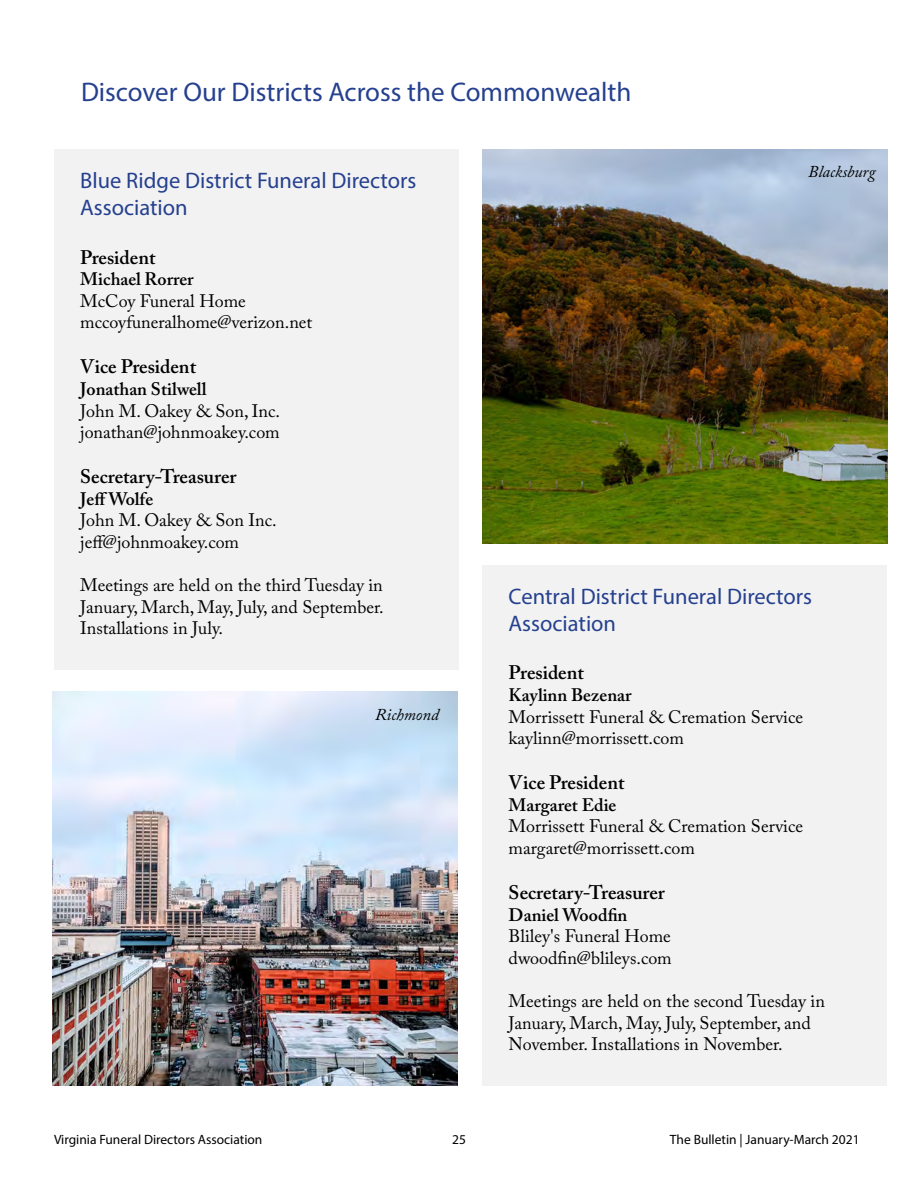
<style>
.page{position:relative;width:918px;height:1188px;background:#fff}
.page>*{position:absolute;margin:0;border:0;box-sizing:border-box;transform-origin:0 0}
.t1{font:27px "Myriad Pro";color:#25408f}
.t2{font:22.5px/27px "Myriad Pro";color:#25408f}
.t3{font:600 19.5px "Adobe Caslon Pro";color:#000}
.t4{font:18px/21.6px "Adobe Caslon Pro";color:#000}
.t5{font:600 18px "Adobe Caslon Pro";color:#000}
.t6{font:italic 16.5px "Adobe Caslon Pro";color:#000}
.t7{font:13.5px "Myriad Pro";color:#000}
</style>
<div class="page">
<div style="left:54px;top:149px;width:405px;height:521px;background:#f2f2f2"></div>
<div style="left:482px;top:565px;width:405px;height:520px;background:#f2f2f2"></div>
<img style="left:482px;top:149px;width:405px;height:395px">
<img style="left:53px;top:691px;width:405px;height:394px">
<h1 class="t1" style="left:81px;top:76px;width:552px">Discover Our Districts Across the Commonwealth</h1>
<p class="t6" style="left:808px;top:162px;width:69px">Blacksburg</p>
<p class="t2" style="left:80px;top:166px;width:338px">Blue Ridge District Funeral Directors<br>Association</p>
<p class="t3" style="left:80px;top:245px;width:77px">President</p>
<p class="t5" style="left:80px;top:268px;width:115px">Michael Rorrer</p>
<p class="t4" style="left:80px;top:290px;width:234px">McCoy Funeral Home mccoyfuneralhome@verizon.net</p>
<p class="t3" style="left:80px;top:355px;width:117px">Vice President</p>
<p class="t5" style="left:80px;top:378px;width:128px">Jonathan Stilwell</p>
<p class="t4" style="left:80px;top:400px;width:201px">John M. Oakey &amp; Son, Inc. jonathan@johnmoakey.com</p>
<p class="t3" style="left:80px;top:465px;width:158px">Secretary-Treasurer</p>
<p class="t5" style="left:80px;top:488px;width:74px">Jeff Wolfe</p>
<p class="t4" style="left:80px;top:509px;width:198px">John M. Oakey &amp; Son Inc. jeff@johnmoakey.com</p>
<p class="t4" style="left:80px;top:574px;width:305px;text-align:justify">Meetings are held on the third Tuesday in January, March, May, July, and September.<br>Installations in July.</p>
<p class="t2" style="left:509px;top:582px;width:305px">Central District Funeral Directors<br>Association</p>
<p class="t3" style="left:509px;top:661px;width:77px">President</p>
<p class="t5" style="left:509px;top:684px;width:125px">Kaylinn Bezenar</p>
<p class="t4" style="left:509px;top:706px;width:296px">Morrissett Funeral &amp; Cremation Service kaylinn@morrissett.com</p>
<p class="t3" style="left:509px;top:771px;width:117px">Vice President</p>
<p class="t5" style="left:509px;top:794px;width:109px">Margaret Edie</p>
<p class="t4" style="left:509px;top:815px;width:296px">Morrissett Funeral &amp; Cremation Service margaret@morrissett.com</p>
<p class="t3" style="left:509px;top:881px;width:158px">Secretary-Treasurer</p>
<p class="t5" style="left:509px;top:904px;width:120px">Daniel Woodfin</p>
<p class="t4" style="left:509px;top:925px;width:165px">Bliley's Funeral Home dwoodfin@blileys.com</p>
<p class="t4" style="left:509px;top:990px;width:318px">Meetings are held on the second Tuesday in<br>January, March, May, July, September, and<br>November. Installations in November.</p>
<p class="t6" style="left:375px;top:704px;width:65px">Richmond</p>
<p class="t7" style="left:54px;top:1131px;width:210px">Virginia Funeral Directors Association</p>
<p class="t7" style="left:452px;top:1131px;width:15px">25</p>
<p class="t7" style="left:670px;top:1131px;width:191px">The Bulletin | January-March 2021</p>
</div>
